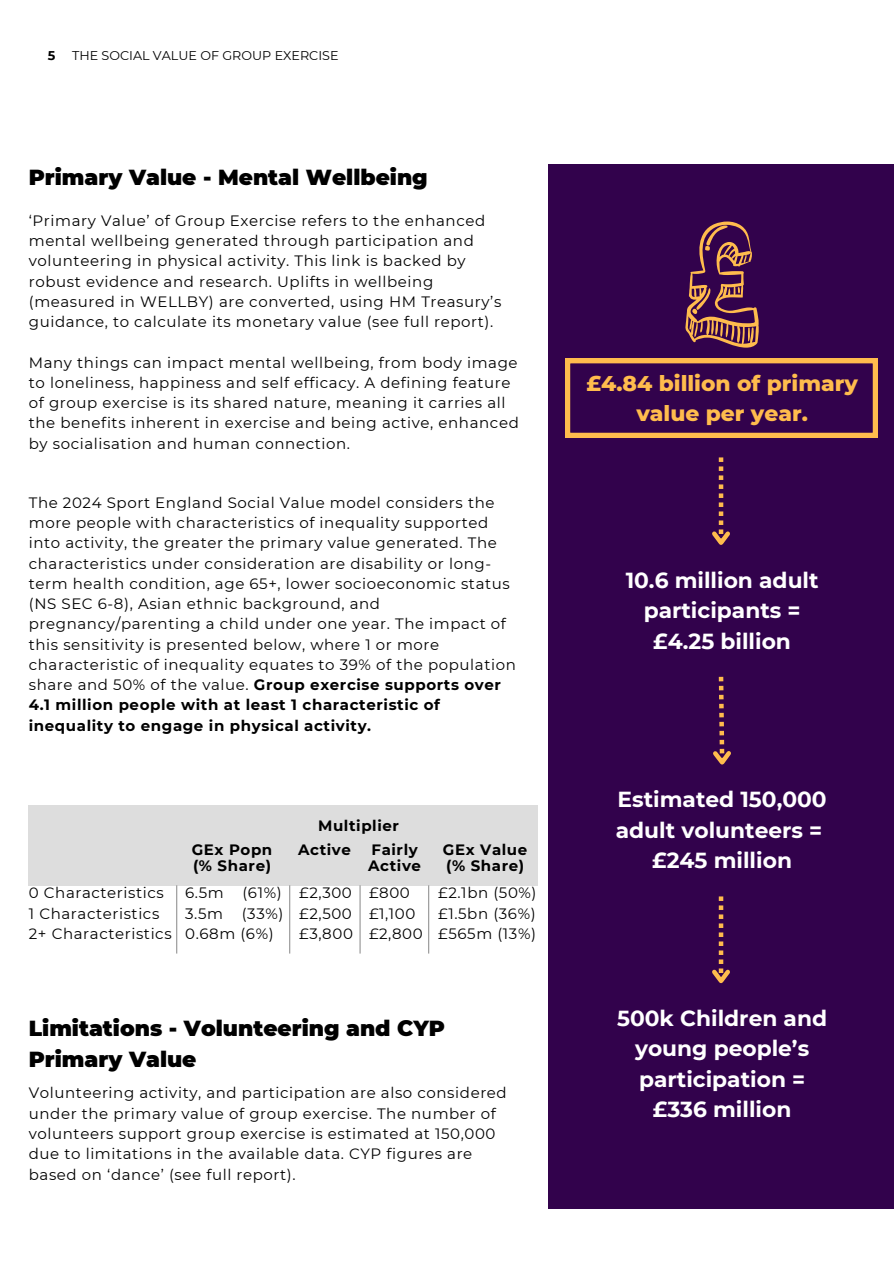
<style>
.page{position:relative;width:894px;height:1264px;background:#fff}
.page>*{position:absolute;margin:0;border:0;box-sizing:border-box;transform-origin:0 0}
.t1{font:700 21.75px/30.3px "Montserrat";color:#fff;text-align:center}
.t2{font:900 21.75px/30.3px "Montserrat";color:#000}
.t3{font:800 21.75px/30.3px "Montserrat";color:#ffbc4d;text-align:center}
.t4{font:15px/20.2px "Montserrat";letter-spacing:.04em;color:#000}
.t5{font:700 15px/15.8px "Montserrat";letter-spacing:.04em;color:#000}
.t6{font:12.75px "Montserrat";color:#000}
.t7{font:700 12.75px "Montserrat";color:#000}
.s1{font-weight:700}
</style>
<div class="page">
<div style="left:548px;top:164px;width:345px;height:1044px;background:#32024c"></div>
<svg style="left:685px;top:221px;width:74px;height:126px"></svg>
<svg style="left:712px;top:457px;width:18px;height:88px"></svg>
<svg style="left:713px;top:676px;width:18px;height:89px"></svg>
<svg style="left:712px;top:896px;width:18px;height:88px"></svg>
<svg style="left:565px;top:359px;width:312px;height:78px"></svg>
<div style="left:29px;top:805px;width:509px;height:80px;background:#ddd"></div>
<hr style="left:176px;top:885px;width:1px;height:68px;background:#949494">
<hr style="left:289px;top:885px;width:1px;height:68px;background:#949494">
<hr style="left:359px;top:885px;width:1px;height:68px;background:#949494">
<hr style="left:428px;top:885px;width:1px;height:68px;background:#949494">
<p class="t7" style="left:48px;top:48px;width:9px">5</p>
<h3 class="t6" style="left:72px;top:48px;width:268px">THE SOCIAL VALUE OF GROUP EXERCISE</h3>
<p class="t2" style="left:29px;top:162px;width:400px">Primary Value - Mental Wellbeing</p>
<h3 class="t4" style="left:29px;top:210px;width:474px">‘Primary Value’ of Group Exercise refers to the enhanced mental wellbeing generated through participation and volunteering in physical activity. This link is backed by robust evidence and research. Uplifts in wellbeing (measured in WELLBY) are converted, using HM Treasury’s guidance, to calculate its monetary value (see full report).</h3>
<h2 class="t4" style="left:29px;top:352px;width:491px">Many things can impact mental wellbeing, from body image to loneliness, happiness and self efficacy. A defining feature of group exercise is its shared nature, meaning it carries all the benefits inherent in exercise and being active, enhanced by socialisation and human connection.</h2>
<p class="t4" style="left:29px;top:492px;width:488px">The 2024 Sport England Social Value model considers the more people with characteristics of inequality supported into activity, the greater the primary value generated. The characteristics under consideration are disability or long&shy;term health condition, age 65+, lower socioeconomic status (NS SEC 6-8), Asian ethnic background, and pregnancy/parenting a child under one year. The impact of this sensitivity is presented below, where 1 or more characteristic of inequality equates to 39% of the population share and 50% of the value. <span class="s1">Group exercise supports over 4.1 million people with at least 1 characteristic of inequality to engage in physical activity.</span></p>
<h3 class="t5" style="left:318px;top:817px;width:82px">Multiplier</h3>
<h1 class="t5" style="left:192px;top:842px;width:82px">GEx Popn (% Share)</h1>
<p class="t5" style="left:298px;top:842px;width:54px">Active</p>
<h1 class="t5" style="left:368px;top:842px;width:54px">Fairly<br>Active</h1>
<h3 class="t5" style="left:443px;top:842px;width:86px">GEx Value (% Share)</h3>
<h1 class="t4" style="left:29px;top:883px;width:144px">0 Characteristics<br>1 Characteristics<br>2+ Characteristics</h1>
<p class="t4" style="left:185px;top:883px;width:100px">6.5m (61%)<br>3.5m (33%)</p>
<h1 class="t4" style="left:185px;top:923px;width:90px">0.68m (6%)</h1>
<p class="t4" style="left:299px;top:883px;width:55px;text-align:justify">£2,300 £2,500 £3,800</p>
<h1 class="t4" style="left:369px;top:883px;width:55px">£800 £1,100 £2,800</h1>
<p class="t4" style="left:438px;top:883px;width:100px;text-align:justify">£2.1bn (50%) £1.5bn (36%) £565m (13%)</p>
<p class="t2" style="left:29px;top:1013px;width:417px">Limitations - Volunteering and CYP<br>Primary Value</p>
<h2 class="t4" style="left:29px;top:1082px;width:479px">Volunteering activity, and participation are also considered under the primary value of group exercise. The number of volunteers support group exercise is estimated at 150,000 due to limitations in the available data. CYP figures are based on ‘dance’ (see full report).</h2>
<h2 class="t3" style="left:586px;top:368px;width:273px">£4.84 billion of primary value per year.</h2>
<h2 class="t1" style="left:625px;top:565px;width:194px">10.6 million adult participants = £4.25 billion</h2>
<h2 class="t1" style="left:615px;top:784px;width:212px">Estimated 150,000 adult volunteers = £245 million</h2>
<h3 class="t1" style="left:617px;top:1003px;width:211px">500k Children and young people’s participation = £336 million</h3>
</div>
